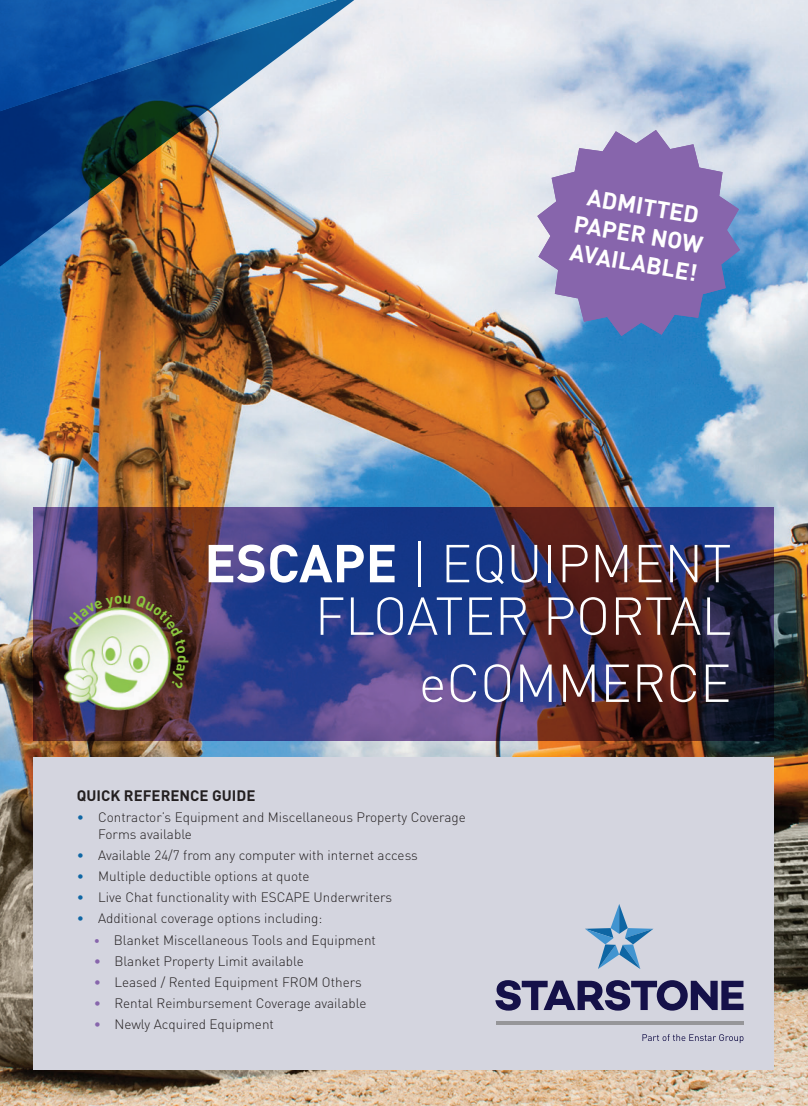
<style>
.page{position:relative;width:808px;height:1106px;background:#fff}
.page>*{position:absolute;margin:0;border:0;box-sizing:border-box;transform-origin:0 0}
.Factsheet_Title{font:300 52.5px/52.5px "DIN";color:#fff;text-align:right}
.Table_heading{font:700 23.4px/28.5px "DIN";color:#fff;text-align:center}
.Section_title{font:700 15px "DIN";color:#231f20}
.t1{font:300 13.5px/16.5px "DIN";color:#231f20}
.s1{font-weight:700}
.s2{color:#0e66a4}
.s3{font-weight:400;font-size:12px;color:#8765ac}
.s4{color:#8765ac}
</style>
<div class="page">
<img style="left:0;top:0;width:808px;height:1106px">
<svg style="left:34px;top:507px;width:740px;height:234px;background:#3d345e"></svg>
<div style="left:34px;top:757px;width:740px;height:312px;background:#d4d5df"></div>
<svg style="left:537px;top:130px;width:203px;height:206px;background:#9283bc"></svg>
<img style="left:58px;top:600px;width:121px;height:121px">
<hr style="left:496px;top:1021px;width:247px;height:3px;background:#969699">
<svg style="left:642px;top:1034px;width:101px;height:9px"></svg>
<svg style="left:585px;top:904px;width:68px;height:65px"></svg>
<svg style="left:495px;top:980px;width:248px;height:30px"></svg>
<img style="left:0;top:161px;width:368px;height:109px">
<svg style="left:0;top:0;width:370px;height:161px;background:#537da7"></svg>
<svg style="left:69px;top:595px;width:119px;height:94px"></svg>
<p class="Table_heading" style="left:581px;top:181px;width:132px;rotate:9deg">ADMITTED<br>PAPER NOW<br>AVAILABLE!</p>
<p class="Factsheet_Title" style="left:204px;top:536px;width:529px"><span class="s1">ESCAPE</span> | EQUIPMENT<br>FLOATER PORTAL</p>
<p class="Factsheet_Title" style="left:419px;top:656px;width:314px">eCOMMERCE</p>
<p class="Section_title" style="left:77px;top:785px;width:180px">QUICK REFERENCE GUIDE</p>
<p class="t1" style="left:98px;top:809px;width:369px;text-indent:-21px"><span class="s2">•</span> Contractor’s Equipment and Miscellaneous Property Coverage<br>Forms available</p>
<p class="t1" style="left:77px;top:846px;width:342px"><span class="s2">•</span> Available 24/7 from any computer with internet access</p>
<p class="t1" style="left:77px;top:867px;width:234px"><span class="s2">•</span> Multiple deductible options at quote</p>
<p class="t1" style="left:77px;top:889px;width:317px"><span class="s2">•</span> Live Chat functionality with ESCAPE Underwriters</p>
<p class="t1" style="left:77px;top:910px;width:247px"><span class="s2">•</span> Additional coverage options including:</p>
<p class="t1" style="left:94px;top:931px;width:284px"><span class="s3">•</span> Blanket Miscellaneous Tools and Equipment</p>
<p class="t1" style="left:94px;top:952px;width:211px"><span class="s4">•</span> Blanket Property Limit available</p>
<p class="t1" style="left:94px;top:973px;width:269px"><span class="s4">•</span> Leased / Rented Equipment FROM Others</p>
<p class="t1" style="left:94px;top:995px;width:274px"><span class="s4">•</span> Rental Reimbursement Coverage available</p>
<p class="t1" style="left:94px;top:1016px;width:182px"><span class="s4">•</span> Newly Acquired Equipment</p>
</div>
